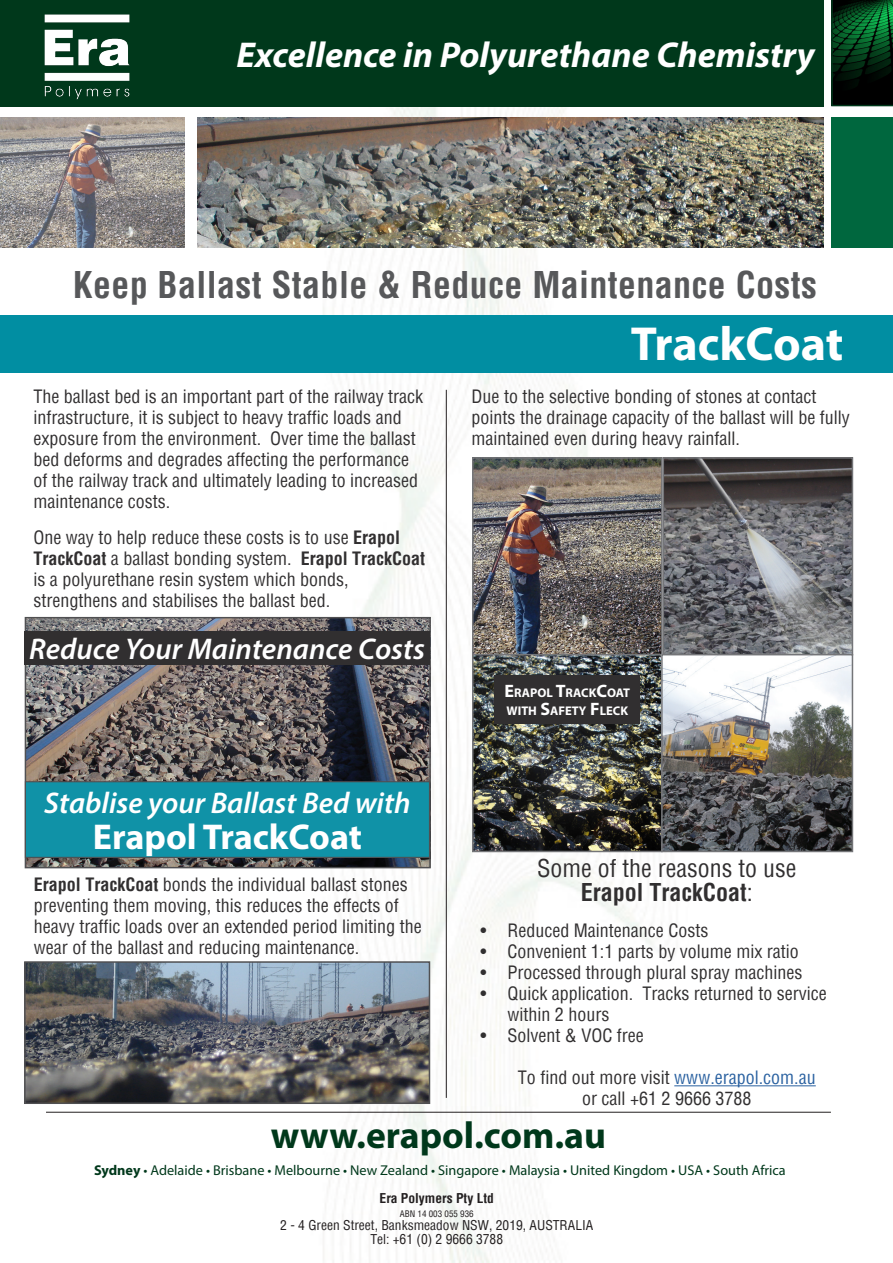
<style>
.page{position:relative;width:893px;height:1263px;background:#fff}
.page>*{position:absolute;margin:0;border:0;box-sizing:border-box;transform-origin:0 0}
.t1{font:700 48px "Myriad Pro";letter-spacing:-.005em;color:#fff}
.t2{font:700 37.65px "Myriad Pro";color:#00381b}
.Subheading_Green{font:700 condensed 36px "Helvetica";letter-spacing:.01em;color:#57585a}
.t3{font:italic 700 36px "Myriad Pro";color:#fff}
.t4{font:700 36px "Myriad Pro";color:#fff}
.t5{font:italic 600 30px "Myriad Pro";color:#fff}
.t6{font:condensed 24px "Helvetica";color:#312f30}
.t7{font:700 condensed 24px "Helvetica";color:#312f30}
.t8{font:condensed 18px/21px "Helvetica";color:#312f30}
.t9{font:14.25px "Myriad Pro";color:#00381b}
.t10{font:condensed 13.5px "Helvetica";color:#231f20}
.t11{font:condensed 13.2px "Helvetica";color:#231f20}
.t12{font:700 condensed 13.2px "Helvetica";color:#231f20}
.t13{font:700 12.6px/18px "Myriad Pro";color:#fff}
.t14{font:condensed 8.85px "Helvetica";color:#231f20}
.s1{font-weight:700}
.s2{font-size:18px}
.s3{font-weight:400}
.s4{color:#2b62a1}
.s5{font-size:13.2px}
</style>
<div class="page">
<img style="left:0;top:106px;width:893px;height:1157px">
<img style="left:475px;top:460px;width:375px;height:389px">
<div style="left:472px;top:457px;width:191px;height:198px;border:2px solid #747578"></div>
<hr style="left:446px;top:390px;width:1px;height:708px;background:#231f20">
<div style="left:0;top:315px;width:893px;height:58px;background:#018ea2"></div>
<div style="left:0;top:0;width:824px;height:106px;background:#00381b"></div>
<img style="left:0;top:117px;width:184px;height:131px">
<svg style="left:831px;top:0;width:62px;height:106px;background:#032e14"></svg>
<div style="left:831px;top:117px;width:62px;height:131px;background:#00673e"></div>
<img style="left:44px;top:14px;width:86px;height:86px">
<hr style="left:46px;top:1112px;width:785px;height:1px;background:#231f20">
<img style="left:198px;top:117px;width:626px;height:131px">
<img style="left:28px;top:620px;width:400px;height:245px">
<div style="left:25px;top:617px;width:406px;height:251px;border:2px solid #505052"></div>
<img style="left:27px;top:964px;width:400px;height:137px">
<div style="left:24px;top:961px;width:406px;height:143px;border:2px solid #505052"></div>
<div style="left:663px;top:457px;width:190px;height:198px;border:2px solid #747578"></div>
<div style="left:472px;top:654px;width:191px;height:198px;border:2px solid #747578"></div>
<div style="left:661px;top:654px;width:192px;height:198px;border:2px solid #747578"></div>
<hr style="left:674px;top:1085px;width:142px;height:1px;background:#2b62a1">
<div style="left:25px;top:782px;width:404px;height:75px;background:#1092a7"></div>
<div style="left:25px;top:781px;width:405px;height:77px;border:1px solid #505052"></div>
<div style="left:25px;top:631px;width:405px;height:34px;background:#312f30"></div>
<div style="left:494px;top:675px;width:146px;height:49px;background:#312f30"></div>
<p class="t3" style="left:237px;top:31px;width:580px">Excellence in Polyurethane Chemistry</p>
<p class="Subheading_Green" style="left:73px;top:261px;width:746px">Keep Ballast Stable &amp; Reduce Maintenance Costs</p>
<p class="t8" style="left:33px;top:386px;width:391px">The ballast bed is an important part of the railway track infrastructure, it is subject to heavy traffic loads and exposure from the environment. Over time the ballast bed deforms and degrades affecting the performance of the railway track and ultimately leading to increased maintenance costs.</p>
<p class="t8" style="left:33px;top:527px;width:393px">One way to help reduce these costs is to use <span class="s1">Erapol TrackCoat</span> a ballast bonding system. <span class="s1">Erapol TrackCoat </span>is a polyurethane resin system which bonds, strengthens and stabilises the ballast bed.</p>
<p class="t5" style="left:29px;top:630px;width:397px">Reduce Your Maintenance Costs</p>
<p class="t5" style="left:44px;top:784px;width:368px">Stablise your Ballast Bed with</p>
<p class="t4" style="left:93px;top:813px;width:270px">Erapol TrackCoat</p>
<p class="t8" style="left:34px;top:873px;width:389px"><span class="s1">Erapol TrackCoat</span> bonds the individual ballast stones preventing them moving, this reduces the effects of heavy traffic loads over an extended period limiting the wear of the ballast and reducing maintenance.</p>
<p class="t1" style="left:631px;top:313px;width:214px">TrackCoat</p>
<p class="t8" style="left:471px;top:386px;width:380px">Due to the selective bonding of stones at contact points the drainage capacity of the ballast will be fully maintained even during heavy rainfall.</p>
<p class="t13" style="left:505px;top:684px;width:127px"><span class="s2">E</span>RAPOL <span class="s2">T</span>RACK<span class="s2">C</span>OAT<br>WITH <span class="s2">S</span>AFETY <span class="s2">F</span> LECK</p>
<p class="t6" style="left:537px;top:853px;width:261px">Some of the reasons to use</p>
<p class="t7" style="left:581px;top:876px;width:173px">Erapol TrackCoat<span class="s3">:</span></p>
<p class="t8" style="left:480px;top:920px;width:229px">• Reduced Maintenance Costs</p>
<p class="t8" style="left:480px;top:941px;width:320px">• Convenient 1:1 parts by volume mix ratio</p>
<p class="t8" style="left:480px;top:962px;width:323px">• Processed through plural spray machines</p>
<p class="t8" style="left:507px;top:983px;width:321px;text-indent:-27px">• Quick application. Tracks returned to service within 2 hours</p>
<p class="t8" style="left:480px;top:1025px;width:165px">• Solvent &amp; VOC free</p>
<p class="t8" style="left:518px;top:1067px;width:299px">To find out more visit <span class="s4">www.erapol.com.au</span></p>
<p class="t8" style="left:582px;top:1088px;width:171px">or call +61 2 9666 3788</p>
<p class="t2" style="left:271px;top:1110px;width:337px">www.erapol.com.au</p>
<p class="t9" style="left:94px;top:1162px;width:693px"><span class="s1">Sydney</span> • Adelaide • Brisbane • Melbourne • New Zealand • Singapore • Malaysia • United Kingdom • USA • South Africa</p>
<p class="t12" style="left:380px;top:1189px;width:116px">Era Polymers Pty Ltd</p>
<p class="t14" style="left:400px;top:1207px;width:76px">ABN 14 003 055 936</p>
<p class="t11" style="left:280px;top:1217px;width:315px">2 - 4 Green Street, Banksmeadow NSW, 2019, AUSTRALIA</p>
<p class="t10" style="left:370px;top:1230px;width:134px"><span class="s5">Tel:</span> +61 (0) 2 9666 3788</p>
</div>
